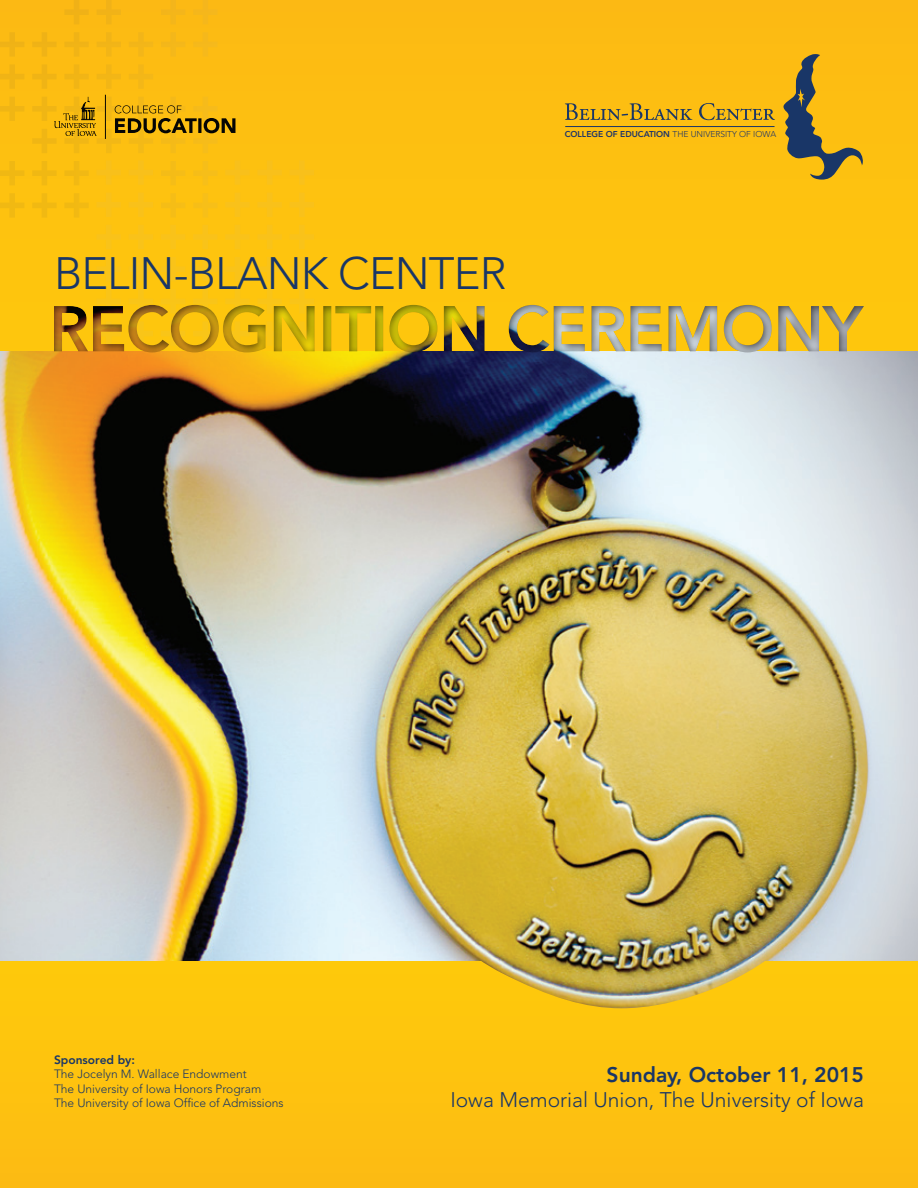
<style>
.page{position:relative;width:918px;height:1188px;background:#fff}
.page>*{position:absolute;margin:0;border:0;box-sizing:border-box;transform-origin:0 0}
.t1{font:300 45px "Avenir";letter-spacing:-.02em;color:#193667}
.t2{font:300 21px "Avenir";color:#193667}
.t3{font:800 21px "Avenir";color:#193667}
.t4{font:300 12px/14.4px "Avenir";color:#193667}
.t5{font:800 12px "Avenir";color:#193667}
.t6{font:300 8.4px "Avenir";color:#1e3469}
.s1{font-weight:800}
</style>
<div class="page">
<div style="left:0;top:789px;width:918px;height:399px;background:#fec20f"></div>
<div style="left:0;top:0;width:918px;height:789px;background:#fdc210"></div>
<svg style="left:290px;top:161px;width:24px;height:23px"></svg>
<svg style="left:300px;top:193px;width:4px;height:5px"></svg>
<svg style="left:258px;top:161px;width:23px;height:23px"></svg>
<svg style="left:267px;top:193px;width:5px;height:5px"></svg>
<svg style="left:235px;top:193px;width:5px;height:5px"></svg>
<svg style="left:139px;top:193px;width:4px;height:5px"></svg>
<svg style="left:106px;top:193px;width:5px;height:5px"></svg>
<img style="left:0;top:351px;width:918px;height:609px">
<svg style="left:565px;top:103px;width:127px;height:17px"></svg>
<svg style="left:699px;top:103px;width:76px;height:17px"></svg>
<svg style="left:783px;top:54px;width:80px;height:126px"></svg>
<hr style="left:565px;top:126px;width:210px;height:1px;background:#193667">
<div style="left:52px;top:304px;width:813px;height:49px;background:#231f20;opacity:.75"></div>
<img style="left:397px;top:749px;width:471px;height:259px">
<svg style="left:0;top:0;width:249px;height:185px"></svg>
<hr style="left:105px;top:95px;width:1px;height:44px;background:#050504">
<h1 class="t1" style="left:54px;top:247px;width:454px">Beli n-Blank Center</h1>
<p class="t6" style="left:565px;top:130px;width:213px"><span class="s1">COLLEGE OF EDUCATION</span> THE UNIVERSITY OF IOWA</p>
<p class="t5" style="left:54px;top:1053px;width:83px">Sponsored by:</p>
<p class="t4" style="left:54px;top:1067px;width:231px">The Jocelyn M. Wallace Endowment<br>The University of Iowa Honors Program<br>The University of Iowa Office of Admissions</p>
<h2 class="t3" style="left:607px;top:1062px;width:259px">Sunday, October 11, 2015</h2>
<h2 class="t2" style="left:450px;top:1087px;width:415px">Iowa Memorial Union, The University of Iowa</h2>
</div>
